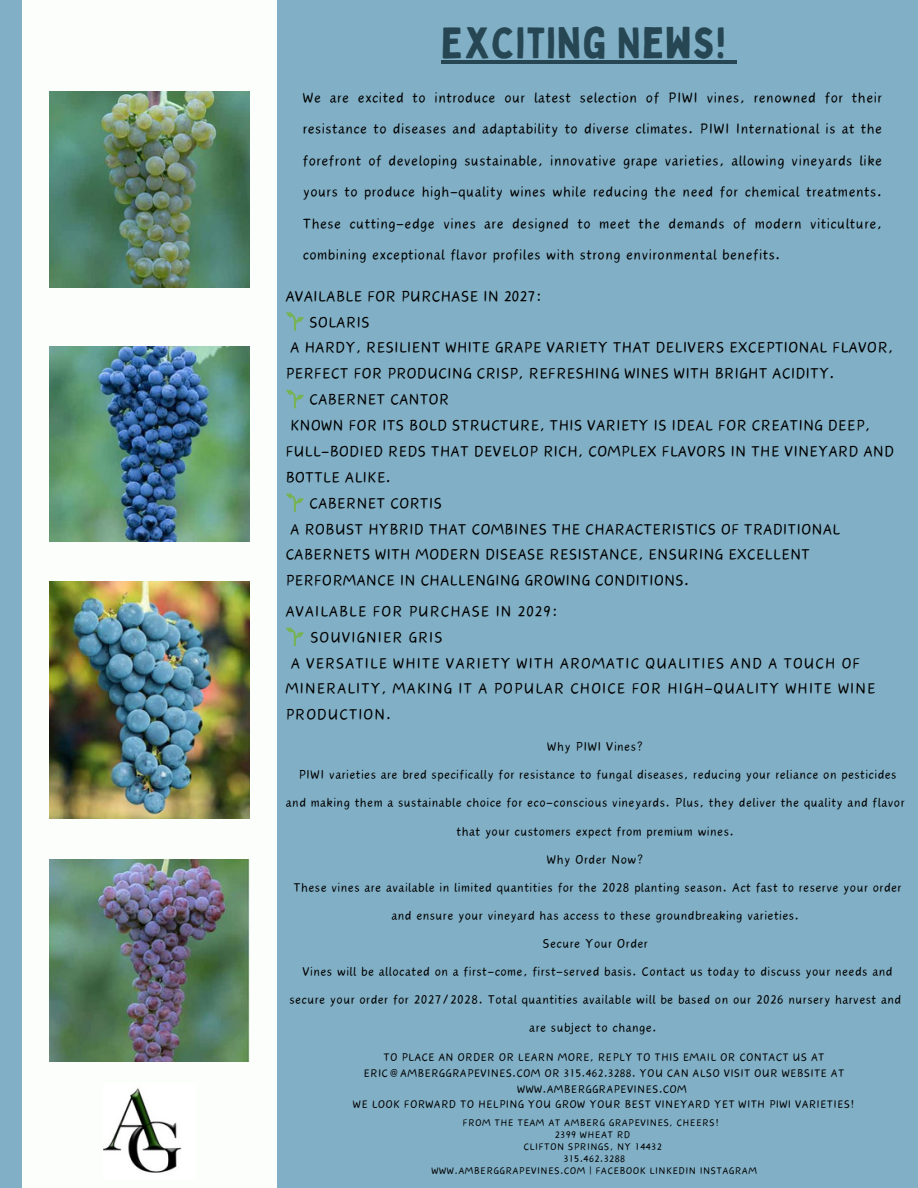
<style>
.page{position:relative;width:918px;height:1188px;background:#81b0c6}
.page>*{position:absolute;margin:0;border:0;box-sizing:border-box;transform-origin:0 0}
.t1{font:42.9px "Bobby Jones";letter-spacing:.03em;color:#264653}
.t2{font:18.9px "Canva Wander World";color:#000}
.t3{font:18.9px "Canva Wander World";letter-spacing:.03em;color:#000}
.t4{font:18px/31.5px "Canva Wander World";letter-spacing:.03em;color:#000;text-align:justify}
.t5{font:15.6px/28.2px "Canva Wander World";letter-spacing:.03em;color:#000;text-align:center}
.t6{font:13.65px/15.8px "Canva Wander World";letter-spacing:.015em;color:#000;text-align:center}
.t7{font:12.15px "Canva Wander World";letter-spacing:.03em;color:#000}
</style>
<div class="page">
<div style="left:22px;top:0;width:255px;height:1188px;background:#fbfefb"></div>
<img style="left:49px;top:859px;width:201px;height:203px">
<img style="left:49px;top:92px;width:201px;height:196px">
<img style="left:49px;top:346px;width:201px;height:196px">
<img style="left:103px;top:1088px;width:79px;height:85px">
<img style="left:49px;top:582px;width:201px;height:236px">
<hr style="left:441px;top:60px;width:286px;height:3px;background:#264653">
<svg style="left:727px;top:60px;width:10px;height:3px"></svg>
<h1 class="t1" style="left:441px;top:16px;width:286px">EXCITING NEWS!</h1>
<p class="t4" style="left:303px;top:82px;width:581px">We are excited to introduce our latest selection of PIWI vines, renowned for their resistance to diseases and adaptability to diverse climates. PIWI International is at the forefront of developing sustainable, innovative grape varieties, allowing vineyards like yours to produce high-quality wines while reducing the need for chemical treatments.<br>These cutting-edge vines are designed to meet the demands of modern viticulture, combining exceptional flavor profiles with strong environmental benefits.</p>
<h3 class="t2" style="left:285px;top:288px;width:259px">AVAILABLE FOR PURCHASE IN 2027:</h3>
<h3 class="t2" style="left:309px;top:313px;width:62px">SOLARIS</h3>
<h3 class="t2" style="left:290px;top:339px;width:605px">A HARDY, RESILIENT WHITE GRAPE VARIETY THAT DELIVERS EXCEPTIONAL FLAVOR,</h3>
<h3 class="t2" style="left:285px;top:365px;width:551px">PERFECT FOR PRODUCING CRISP, REFRESHING WINES WITH BRIGHT ACIDITY.</h3>
<h3 class="t2" style="left:309px;top:391px;width:142px">CABERNET CANTOR</h3>
<h3 class="t2" style="left:290px;top:417px;width:582px">KNOWN FOR ITS BOLD STRUCTURE, THIS VARIETY IS IDEAL FOR CREATING DEEP,</h3>
<h3 class="t2" style="left:285px;top:443px;width:610px">FULL-BODIED REDS THAT DEVELOP RICH, COMPLEX FLAVORS IN THE VINEYARD AND</h3>
<h3 class="t2" style="left:285px;top:469px;width:107px">BOTTLE ALIKE.</h3>
<h3 class="t2" style="left:309px;top:495px;width:134px">CABERNET CORTIS</h3>
<h3 class="t2" style="left:290px;top:520px;width:552px">A ROBUST HYBRID THAT COMBINES THE CHARACTERISTICS OF TRADITIONAL</h3>
<h3 class="t2" style="left:285px;top:546px;width:526px">CABERNETS WITH MODERN DISEASE RESISTANCE, ENSURING EXCELLENT</h3>
<h3 class="t2" style="left:285px;top:572px;width:405px">PERFORMANCE IN CHALLENGING GROWING CONDITIONS.</h3>
<h2 class="t3" style="left:285px;top:603px;width:275px">AVAILABLE FOR PURCHASE IN 2029:</h2>
<h2 class="t3" style="left:310px;top:629px;width:134px">SOUVIGNIER GRIS</h2>
<h2 class="t3" style="left:291px;top:654px;width:571px">A VERSATILE WHITE VARIETY WITH AROMATIC QUALITIES AND A TOUCH OF</h2>
<h2 class="t3" style="left:285px;top:680px;width:592px">MINERALITY, MAKING IT A POPULAR CHOICE FOR HIGH-QUALITY WHITE WINE</h2>
<h2 class="t3" style="left:285px;top:706px;width:107px">PRODUCTION.</h2>
<p class="t5" style="left:286px;top:733px;width:620px">Why PIWI Vines?<br>PIWI varieties are bred specifically for resistance to fungal diseases, reducing your reliance on pesticides and making them a sustainable choice for eco-conscious vineyards. Plus, they deliver the quality and flavor that your customers expect from premium wines.<br>Why Order Now?<br>These vines are available in limited quantities for the 2028 planting season. Act fast to reserve your order and ensure your vineyard has access to these groundbreaking varieties.<br>Secure Your Order<br>Vines will be allocated on a first-come, first-served basis. Contact us today to discuss your needs and secure your order for 2027/2028. Total quantities available will be based on our 2026 nursery harvest and are subject to change.</p>
<h2 class="t6" style="left:353px;top:1049px;width:504px">TO PLACE AN ORDER OR LEARN MORE, REPLY TO THIS EMAIL OR CONTACT US AT ERIC@AMBERGGRAPEVINES.COM OR 315.462.3288. YOU CAN ALSO VISIT OUR WEBSITE AT WWW.AMBERGGRAPEVINES.COM<br>WE LOOK FORWARD TO HELPING YOU GROW YOUR BEST VINEYARD YET WITH PIWI VARIETIES!</h2>
<h4 class="t7" style="left:463px;top:1117px;width:258px">FROM THE TEAM AT AMBERG GRAPEVINES, CHEERS!</h4>
<h5 class="t7" style="left:555px;top:1129px;width:77px">2399 WHEAT RD</h5>
<p class="t7" style="left:523px;top:1142px;width:140px">CLIFTON SPRINGS, NY 14432</p>
<p class="t7" style="left:563px;top:1154px;width:63px">315.462.3288</p>
<p class="t7" style="left:432px;top:1166px;width:327px">WWW.AMBERGGRAPEVINES.COM | FACEBOOK LINKEDIN INSTAGRAM</p>
</div>
